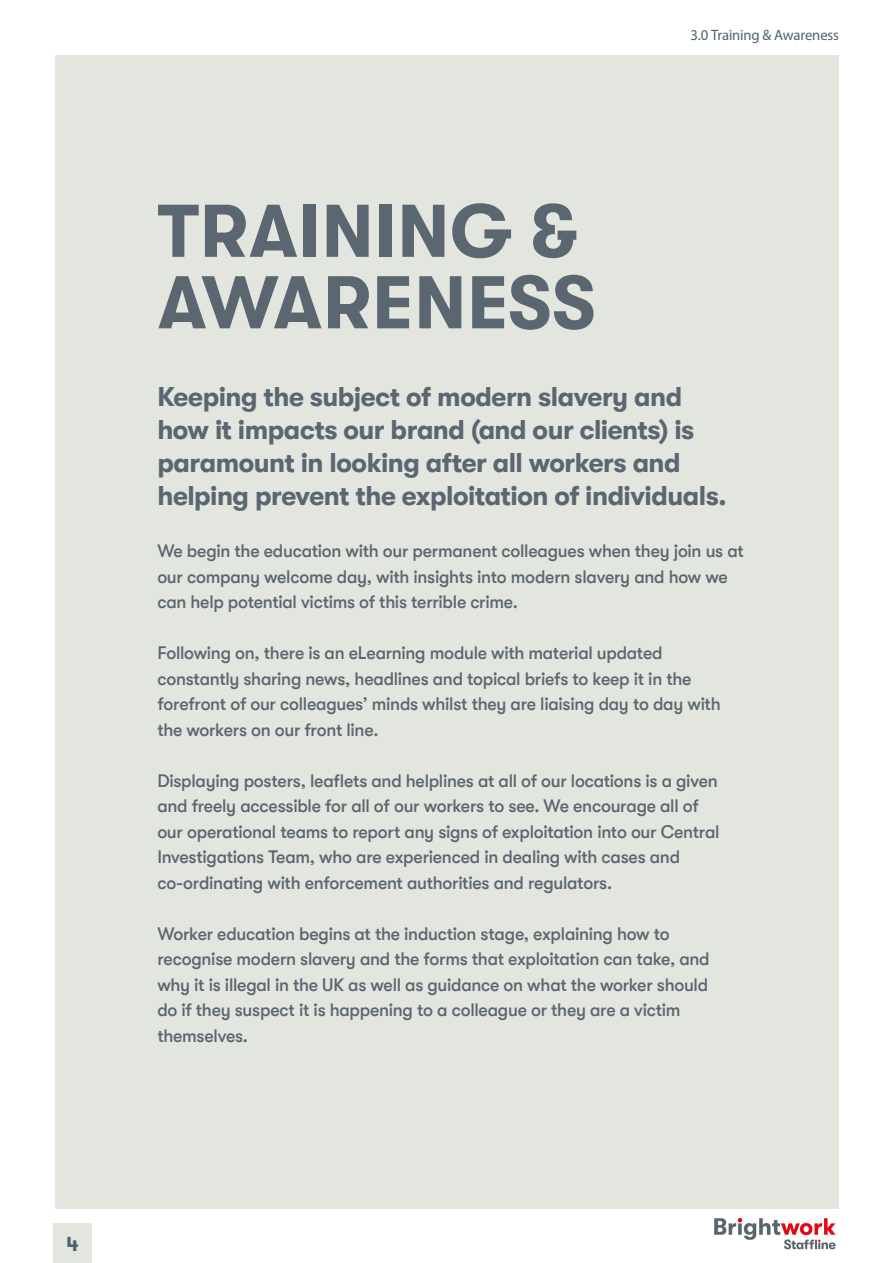
<style>
.page{position:relative;width:893px;height:1263px;background:#fff}
.page>*{position:absolute;margin:0;border:0;box-sizing:border-box;transform-origin:0 0}
.t1{font:700 74.4px "GT Walsheim Pro";letter-spacing:.01em;color:#5b6770}
.t2{font:700 27px/33px "GT Walsheim Pro";letter-spacing:-.02em;color:#5b6770}
.t3{font:700 20.1px "GT Walsheim Pro";color:#4f636e}
.t4{font:500 18px/25.5px "GT Walsheim Pro";letter-spacing:-.015em;color:#5b6770}
.t5{font:15px "Myriad Pro";letter-spacing:-.015em;color:#4f636e}
</style>
<div class="page">
<div style="left:55px;top:55px;width:784px;height:1154px;background:#e3e6de"></div>
<div style="left:53px;top:1223px;width:39px;height:40px;background:#e3e6de"></div>
<img style="left:714px;top:1218px;width:122px;height:32px">
<p class="t3" style="left:66px;top:1232px;width:14px">4</p>
<p class="t1" style="left:158px;top:189px;width:421px">TRAINING &amp;</p>
<p class="t1" style="left:158px;top:261px;width:439px">AWARENESS</p>
<p class="t5" style="left:691px;top:26px;width:150px">3.0 Training &amp; Awareness</p>
<p class="t2" style="left:157px;top:380px;width:571px">Keeping the subject of modern slavery and how it impacts our brand (and our clients) is paramount in looking after all workers and helping prevent the exploitation of individuals.</p>
<p class="t4" style="left:157px;top:538px;width:588px">We begin the education with our permanent colleagues when they join us at our company welcome day, with insights into modern slavery and how we can help potential victims of this terrible crime.</p>
<p class="t4" style="left:157px;top:640px;width:565px">Following on, there is an eLearning module with material updated constantly sharing news, headlines and topical briefs to keep it in the forefront of our colleagues’ minds whilst they are liaising day to day with the workers on our front line.</p>
<p class="t4" style="left:157px;top:768px;width:564px">Displaying posters, leaflets and helplines at all of our locations is a given and freely accessible for all of our workers to see. We encourage all of our operational teams to report any signs of exploitation into our Central Investigations Team, who are experienced in dealing with cases and</p>
<p class="t4" style="left:157px;top:870px;width:456px">co-ordinating with enforcement authorities and regulators.</p>
<p class="t4" style="left:157px;top:921px;width:554px">Worker education begins at the induction stage, explaining how to recognise modern slavery and the forms that exploitation can take, and why it is illegal in the UK as well as guidance on what the worker should do if they suspect it is happening to a colleague or they are a victim themselves.</p>
</div>
